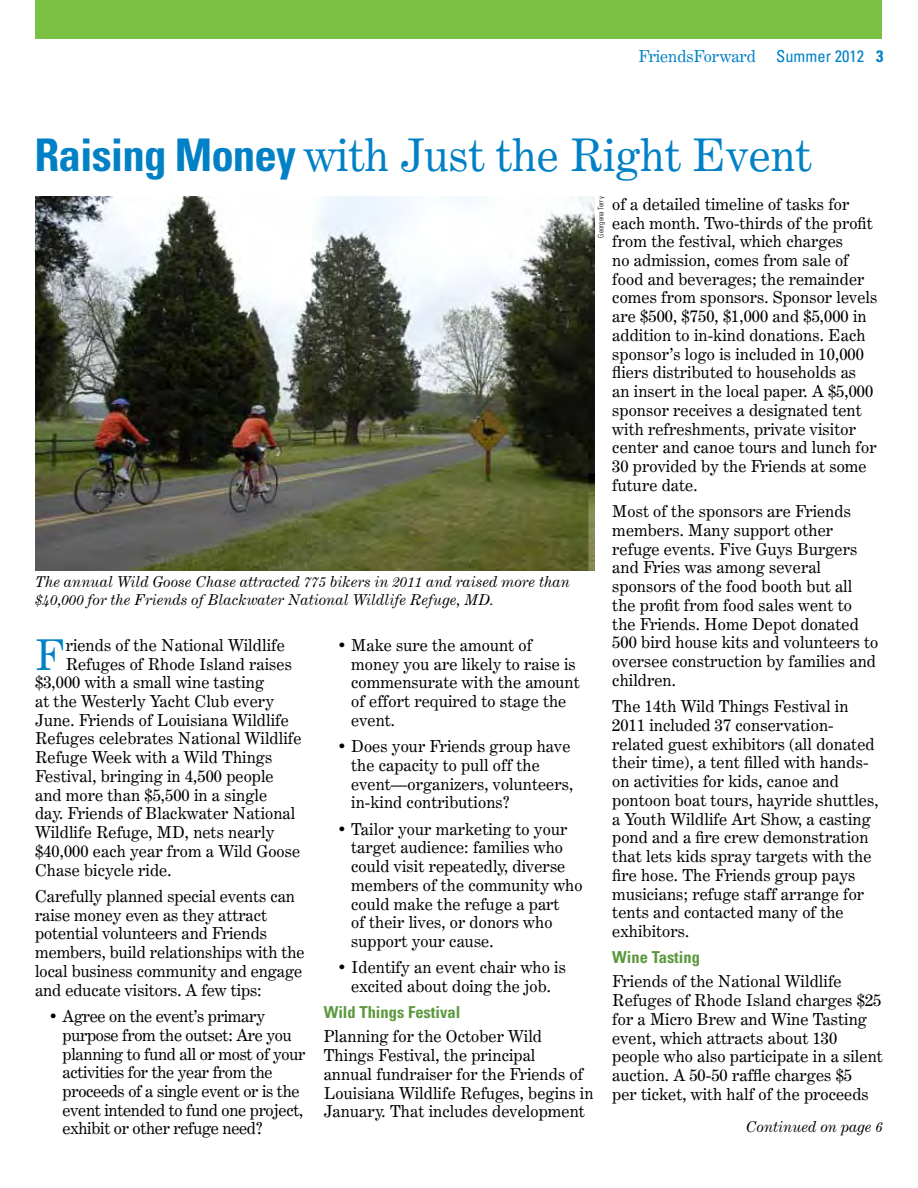
<style>
.page{position:relative;width:918px;height:1188px;background:#fff}
.page>*{position:absolute;margin:0;border:0;box-sizing:border-box;transform-origin:0 0}
.Century_Exp_subhead{font:45px "Century Expanded BT";color:#0081c6}
.body_copy{font:42.45px "Century Expanded BT";color:#0081c6}
.body_copy-2{font:16.5px/18.8px "Century Expanded BT";letter-spacing:.005em;color:#000}
.body_copy-3{font:16.5px/18.8px "Century Expanded BT";letter-spacing:-.015em;color:#000}
.paragraph_sub_heads{font:700 condensed 16.5px "Univers";color:#5c993d}
.t1{font:16.5px "Century Expanded BT";color:#0081c6}
.cutlines{font:italic 15px/17.2px "Century Expanded";color:#000}
.t2{font:300 condensed 7.5px "Univers";color:#000}
.s1{font-family:"Univers";font-stretch:condensed}
.s2{font-family:"Univers";font-weight:700;font-stretch:condensed}
</style>
<div class="page">
<div style="left:35px;top:0;width:847px;height:39px;background:#7ac143"></div>
<img style="left:35px;top:197px;width:559px;height:373px">
<p class="t1" style="left:639px;top:46px;width:246px">FriendsForward <span class="s1">Summer 2012</span> <span class="s2">3</span></p>
<p class="Century_Exp_subhead" style="left:35px;top:128px;width:779px"><span class="s2">Raising Money</span> with Just the Right Event</p>
<p class="t2" style="left:596px;top:238px;width:43px;rotate:-90deg">Georgena Terry</p>
<p class="body_copy-2" style="left:612px;top:194px;width:267px">of a detailed timeline of tasks for each month. Two-thirds of the profit from the festival, which charges<br>no admission, comes from sale of food and beverages; the remainder comes from sponsors. Sponsor levels are $500, $750, $1,000 and $5,000 in addition to in-kind donations. Each sponsor’s logo is included in 10,000 fliers distributed to households as an insert in the local paper. A $5,000 sponsor receives a designated tent with refreshments, private visitor center and canoe tours and lunch for 30 provided by the Friends at some future date.</p>
<p class="body_copy-2" style="left:612px;top:502px;width:268px">Most of the sponsors are Friends members. Many support other refuge events. Five Guys Burgers and Fries was among several sponsors of the food booth but all the profit from food sales went to the Friends. Home Depot donated<br>500 bird house kits and volunteers to oversee construction by families and children.</p>
<p class="body_copy-2" style="left:612px;top:697px;width:268px">The 14th Wild Things Festival in 2011 included 37 conservation&shy;related guest exhibitors (all donated their time), a tent filled with hands&shy;on activities for kids, canoe and pontoon boat tours, hayride shuttles, a Youth Wildlife Art Show, a casting pond and a fire crew demonstration that lets kids spray targets with the fire hose. The Friends group pays musicians; refuge staff arrange for tents and contacted many of the exhibitors.</p>
<p class="paragraph_sub_heads" style="left:612px;top:947px;width:89px">Wine Tasting</p>
<p class="body_copy-2" style="left:612px;top:972px;width:272px">Friends of the National Wildlife Refuges of Rhode Island charges $25 for a Micro Brew and Wine Tasting event, which attracts about 130 people who also participate in a silent auction. A 50-50 raffle charges $5<br>per ticket, with half of the proceeds</p>
<h3 class="cutlines" style="left:746px;top:1118px;width:139px">Continued on page 6</h3>
<p class="cutlines" style="left:35px;top:573px;width:536px">The annual Wild Goose Chase attracted 775 bikers in 2011 and raised more than $40,000 for the Friends of Blackwater National Wildlife Refuge, MD.</p>
<p class="body_copy" style="left:35px;top:628px;width:32px">F</p>
<p class="body_copy-2" style="left:66px;top:635px;width:221px">riends of the National Wildlife</p>
<p class="body_copy-2" style="left:351px;top:635px;width:230px;text-indent:-14px">• Make sure the amount of money you are likely to raise is commensurate with the amount of effort required to stage the event.</p>
<p class="body_copy-2" style="left:351px;top:737px;width:223px;text-indent:-14px">• Does your Friends group have the capacity to pull off the event—organizers, volunteers, in-kind contributions?</p>
<p class="body_copy-2" style="left:351px;top:819px;width:233px;text-indent:-14px">• Tailor your marketing to your target audience: families who could visit repeatedly, diverse members of the community who could make the refuge a part<br>of their lives, or donors who support your cause.</p>
<p class="body_copy-2" style="left:337px;top:958px;width:230px;text-align:center">• Identify an event chair who is excited about doing the job.</p>
<p class="paragraph_sub_heads" style="left:324px;top:1002px;width:138px">Wild Things Festival</p>
<p class="body_copy-2" style="left:324px;top:1027px;width:271px">Planning for the October Wild Things Festival, the principal<br>annual fundraiser for the Friends of Louisiana Wildlife Refuges, begins in January. That includes development</p>
<p class="body_copy-2" style="left:66px;top:654px;width:228px">Refuges of Rhode Island raises</p>
<p class="body_copy-2" style="left:35px;top:673px;width:231px">$3,000 with a small wine tasting</p>
<p class="body_copy-2" style="left:35px;top:692px;width:241px">at the Westerly Yacht Club every</p>
<p class="body_copy-2" style="left:35px;top:710px;width:255px">June. Friends of Louisiana Wildlife</p>
<p class="body_copy-2" style="left:35px;top:729px;width:268px">Refuges celebrates National Wildlife</p>
<p class="body_copy-2" style="left:35px;top:748px;width:239px">Refuge Week with a Wild Things</p>
<p class="body_copy-2" style="left:35px;top:767px;width:240px">Festival, bringing in 4,500 people</p>
<p class="body_copy-2" style="left:35px;top:785px;width:234px">and more than $5,500 in a single</p>
<p class="body_copy-2" style="left:35px;top:804px;width:262px">day. Friends of Blackwater National</p>
<p class="body_copy-2" style="left:35px;top:823px;width:241px">Wildlife Refuge, MD, nets nearly</p>
<p class="body_copy-2" style="left:35px;top:842px;width:267px">$40,000 each year from a Wild Goose</p>
<p class="body_copy-2" style="left:35px;top:860px;width:138px">Chase bicycle ride.</p>
<p class="body_copy-2" style="left:35px;top:887px;width:271px">Carefully planned special events can raise money even as they attract potential volunteers and Friends members, build relationships with the local business community and engage and educate visitors. A few tips:</p>
<p class="body_copy-3" style="left:63px;top:1007px;width:244px;text-indent:-14px">• Agree on the event’s primary purpose from the outset: Are you planning to fund all or most of your activities for the year from the proceeds of a single event or is the event intended to fund one project, exhibit or other refuge need?</p>
</div>
